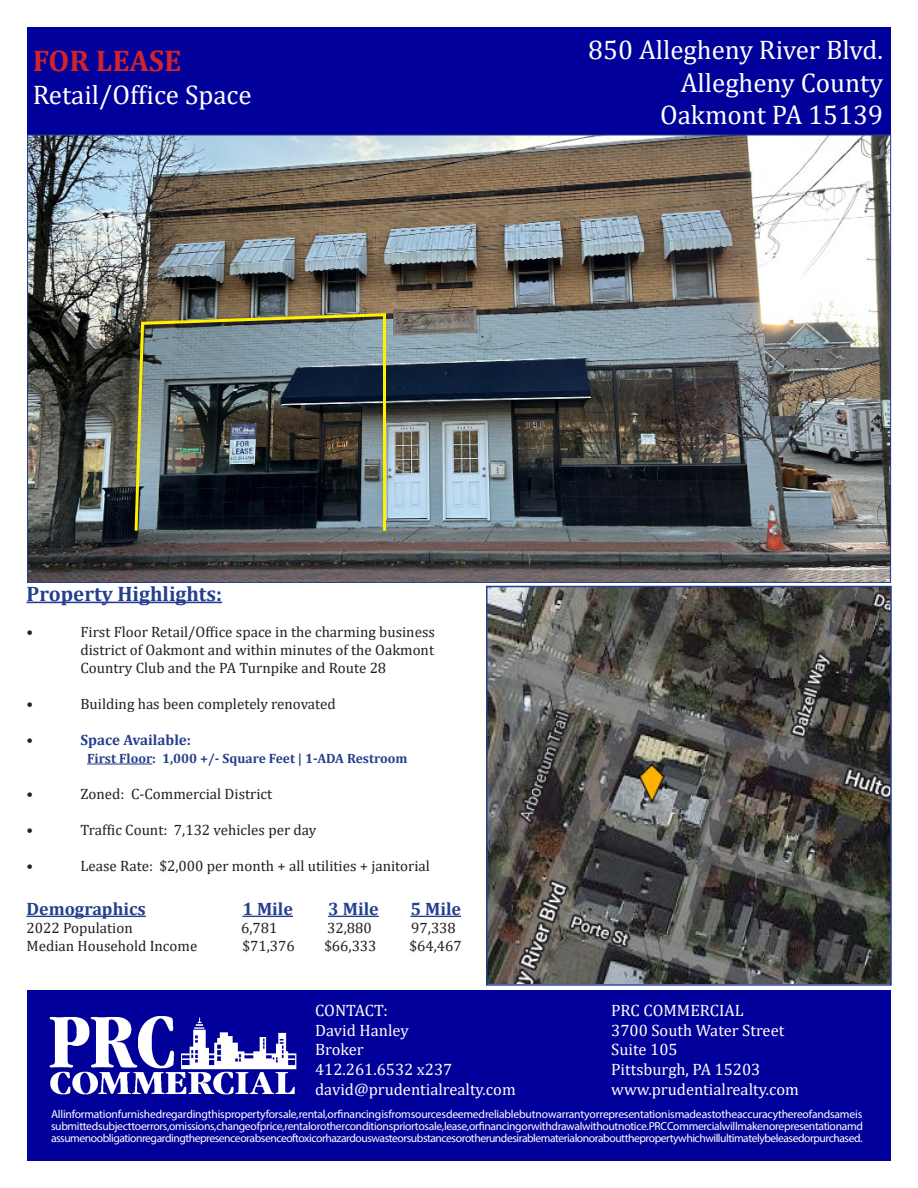
<style>
.page{position:relative;width:918px;height:1188px;background:#fff}
.page>*{position:absolute;margin:0;border:0;box-sizing:border-box;transform-origin:0 0}
.t1{font:700 30px "Cambria";letter-spacing:-.005em;color:#d1232a}
.t2{font:27px "Cambria";color:#fff}
.t3{font:700 21px "Cambria";color:#253f8e}
.t4{font:700 18px "Cambria";color:#253f8e}
.t5{font:16.5px "Cambria";color:#fff}
.t6{font:15px "Cambria";color:#231f20}
.t7{font:700 15px "Cambria";color:#253f8e}
.t8{font:700 13.5px "Cambria";color:#253f8e}
.t9{font:11.7px/12px "Myriad Pro";letter-spacing:-.04em;color:#fff;text-align:justify}
</style>
<div class="page">
<div style="left:27px;top:27px;width:864px;height:108px;background:#01009a"></div>
<div style="left:27px;top:990px;width:864px;height:171px;background:#01009a"></div>
<img style="left:50px;top:1016px;width:247px;height:79px">
<img style="left:29px;top:137px;width:860px;height:444px">
<hr style="left:26px;top:602px;width:196px;height:1px;background:#253f8e">
<hr style="left:87px;top:764px;width:65px;height:1px;background:#253f8e">
<hr style="left:26px;top:916px;width:120px;height:1px;background:#253f8e">
<hr style="left:242px;top:916px;width:51px;height:1px;background:#253f8e">
<hr style="left:328px;top:916px;width:51px;height:1px;background:#253f8e">
<hr style="left:411px;top:916px;width:50px;height:1px;background:#253f8e">
<img style="left:489px;top:589px;width:400px;height:394px">
<div style="left:486px;top:586px;width:406px;height:400px;border:2px solid #253f8e"></div>
<img style="left:133px;top:312px;width:255px;height:222px">
<p class="t1" style="left:33px;top:40px;width:150px">FOR LEASE</p>
<p class="t2" style="left:33px;top:79px;width:220px">Retail/Office Space</p>
<p class="t2" style="left:588px;top:34px;width:296px">850 Allegheny River Blvd.</p>
<p class="t2" style="left:681px;top:67px;width:204px">Allegheny County</p>
<p class="t2" style="left:660px;top:99px;width:224px">Oakmont PA 15139</p>
<p class="t3" style="left:26px;top:579px;width:197px">Property Highlights:</p>
<p class="t6" style="left:26px;top:623px;width:8px">•</p>
<p class="t6" style="left:80px;top:623px;width:356px">First Floor Retail/Office space in the charming business</p>
<p class="t6" style="left:80px;top:641px;width:355px">district of Oakmont and within minutes of the Oakmont</p>
<p class="t6" style="left:80px;top:659px;width:307px">Country Club and the PA Turnpike and Route 28</p>
<p class="t6" style="left:26px;top:695px;width:8px">•</p>
<p class="t6" style="left:80px;top:695px;width:257px">Building has been completely renovated</p>
<p class="t6" style="left:26px;top:731px;width:8px">•</p>
<p class="t7" style="left:80px;top:730px;width:112px">Space Available:</p>
<p class="t8" style="left:87px;top:749px;width:322px">First Floor: 1,000 +/- Square Feet | 1-ADA Restroom</p>
<p class="t6" style="left:26px;top:785px;width:8px">•</p>
<p class="t6" style="left:80px;top:785px;width:193px">Zoned: C-Commercial District</p>
<p class="t6" style="left:26px;top:821px;width:8px">•</p>
<p class="t6" style="left:80px;top:821px;width:237px">Traffic Count: 7,132 vehicles per day</p>
<p class="t6" style="left:26px;top:857px;width:8px">•</p>
<p class="t6" style="left:80px;top:857px;width:351px">Lease Rate: $2,000 per month + all utilities + janitorial</p>
<p class="t4" style="left:26px;top:897px;width:121px">Demographics</p>
<p class="t4" style="left:242px;top:897px;width:52px">1 Mile</p>
<p class="t4" style="left:328px;top:897px;width:52px">3 Mile</p>
<p class="t4" style="left:411px;top:897px;width:52px">5 Mile</p>
<p class="t6" style="left:26px;top:919px;width:108px">2022 Population</p>
<p class="t6" style="left:241px;top:919px;width:38px">6,781</p>
<p class="t6" style="left:327px;top:919px;width:46px">32,880</p>
<p class="t6" style="left:411px;top:919px;width:46px">97,338</p>
<p class="t6" style="left:26px;top:937px;width:172px">Median Household Income</p>
<p class="t6" style="left:242px;top:937px;width:54px">$71,376</p>
<p class="t6" style="left:324px;top:937px;width:54px">$66,333</p>
<p class="t6" style="left:410px;top:937px;width:54px">$64,467</p>
<p class="t5" style="left:315px;top:1000px;width:74px">CONTACT:</p>
<p class="t5" style="left:315px;top:1020px;width:95px">David Hanley</p>
<p class="t5" style="left:315px;top:1040px;width:50px">Broker</p>
<p class="t5" style="left:315px;top:1060px;width:139px">412.261.6532 x237</p>
<p class="t5" style="left:315px;top:1080px;width:202px">david@prudentialrealty.com</p>
<p class="t5" style="left:611px;top:1000px;width:134px">PRC COMMERCIAL</p>
<p class="t5" style="left:611px;top:1020px;width:175px">3700 South Water Street</p>
<p class="t5" style="left:611px;top:1040px;width:68px">Suite 105</p>
<p class="t5" style="left:611px;top:1060px;width:151px">Pittsburgh, PA 15203</p>
<p class="t5" style="left:611px;top:1080px;width:189px">www.prudentialrealty.com</p>
<p class="t9" style="left:51px;top:1108px;width:814px">All information furnished regarding this property for sale, rental, or financing is from sources deemed reliable but no warranty or representation is made as to the accuracy thereof and same is submitted subject to errors, omissions, change of price, rental or other conditions prior to sale, lease, or financing or withdrawal without notice. PRC Commercial will make no representation amd assume no obligation regarding the presence or absence of toxic or hazardous waste or substances or other undesirable material on or about the property which will ultimately be leased or purchased.</p>
</div>
